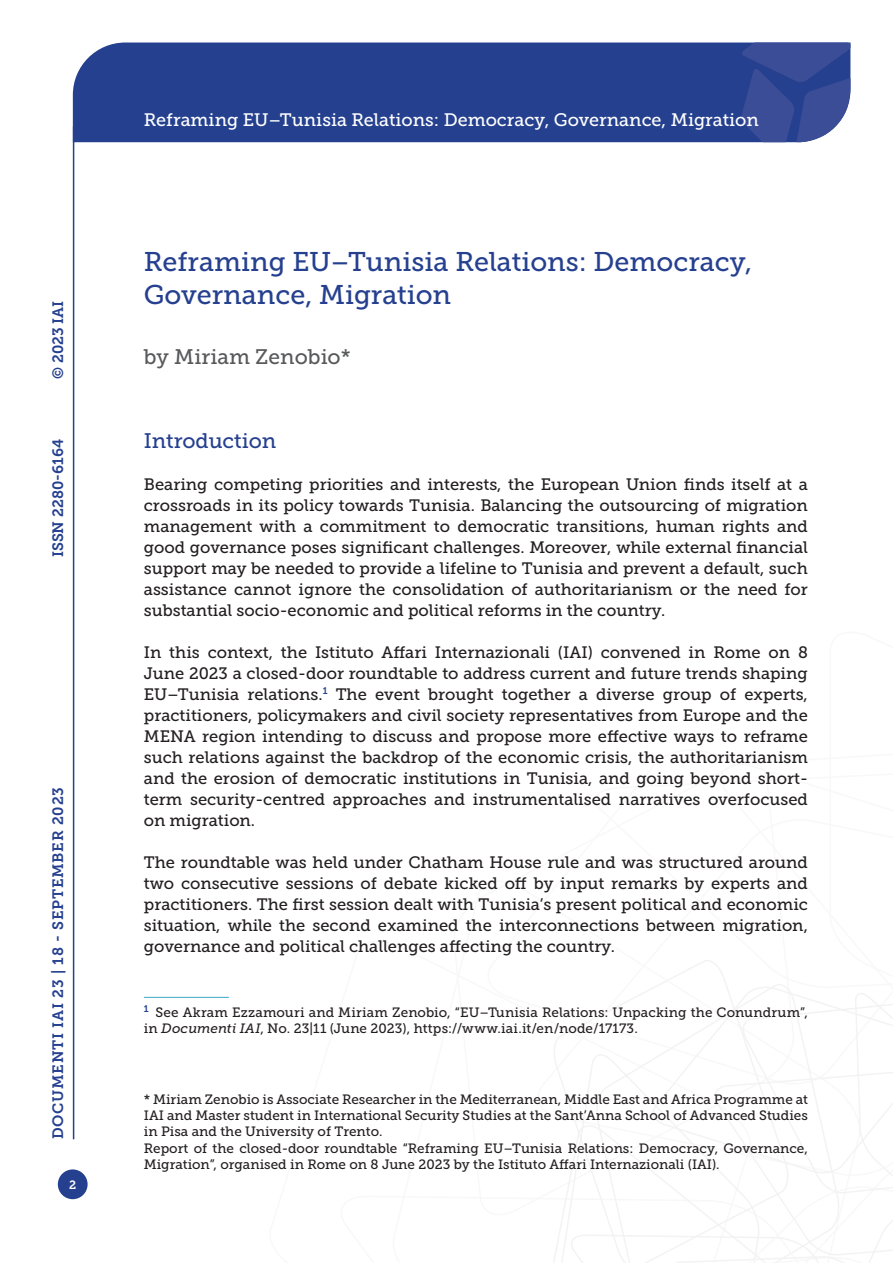
<style>
.page{position:relative;width:893px;height:1263px;background:#fff}
.page>*{position:absolute;margin:0;border:0;box-sizing:border-box;transform-origin:0 0}
.Titolo_prima{font:27px/32.4px "Museo Slab 500";color:#25408f}
.Autori{font:21px "Museo Slab 500";color:#58595b}
.Titolo_paragrafo{font:21px "Museo Slab 500";letter-spacing:-.005em;color:#25408f}
.t1{font:18px "Museo Slab 500";color:#fff}
.Testo{font:16.5px/21px "Museo Slab 500";color:#231f20;text-align:justify}
.t2{font:15px "Museo Slab 700";letter-spacing:.05em;color:#25408f}
.t3{font:15px "Museo Slab 700";color:#25408f}
.Testo-2{font:13.5px/16.2px "Museo Slab 500";color:#231f20;text-align:justify}
.Nota{font:13.5px/16.2px "Museo Slab 500";letter-spacing:.01em;color:#231f20}
.t4{font:12px "Museo Slab 700";color:#fff}
.s1{font-style:italic}
</style>
<div class="page">
<svg style="left:553px;top:960px;width:340px;height:303px"></svg>
<div style="left:73px;top:43px;width:668px;height:99px;background:#25408f"></div>
<svg style="left:741px;top:43px;width:109px;height:99px;background:#3f529a"></svg>
<div style="left:58px;top:1169px;width:30px;height:30px;background:#25408f;border-radius:50%"></div>
<hr style="left:73px;top:126px;width:1px;height:1013px;background:#25408f">
<hr style="left:144px;top:997px;width:85px;height:1px;background:#39a7cc">
<p class="t2" style="left:50px;top:379px;width:80px;rotate:-90deg">© 2023 IAI</p>
<p class="t3" style="left:50px;top:557px;width:120px;rotate:-90deg">ISSN 2280-6164</p>
<p class="t2" style="left:50px;top:1139px;width:354px;rotate:-90deg">DOCUMENTI IAI 23 | 18 - SEPTEMBER 2023</p>
<p class="t4" style="left:69px;top:1178px;width:9px">2</p>
<p class="t1" style="left:144px;top:110px;width:616px">Reframing EU–Tunisia Relations: Democracy, Governance, Migration</p>
<p class="Titolo_prima" style="left:144px;top:246px;width:610px">Reframing EU–Tunisia Relations: Democracy,<br>Governance, Migration</p>
<p class="Autori" style="left:144px;top:345px;width:208px">by Miriam Zenobio*</p>
<p class="Titolo_paragrafo" style="left:144px;top:429px;width:134px">Introduction</p>
<p class="Testo" style="left:144px;top:473px;width:666px">Bearing competing priorities and interests, the European Union finds itself at a crossroads in its policy towards Tunisia. Balancing the outsourcing of migration management with a commitment to democratic transitions, human rights and good governance poses significant challenges. Moreover, while external financial support may be needed to provide a lifeline to Tunisia and prevent a default, such assistance cannot ignore the consolidation of authoritarianism or the need for substantial socio-economic and political reforms in the country.</p>
<p class="Testo" style="left:144px;top:641px;width:666px">In this context, the Istituto Affari Internazionali (IAI) convened in Rome on 8<br>June 2023 a closed-door roundtable to address current and future trends shaping EU–Tunisia relations.<sup>1</sup> The event brought together a diverse group of experts, practitioners, policymakers and civil society representatives from Europe and the MENA region intending to discuss and propose more effective ways to reframe such relations against the backdrop of the economic crisis, the authoritarianism and the erosion of democratic institutions in Tunisia, and going beyond short&shy;term security-centred approaches and instrumentalised narratives overfocused on migration.</p>
<p class="Testo" style="left:144px;top:851px;width:666px">The roundtable was held under Chatham House rule and was structured around two consecutive sessions of debate kicked off by input remarks by experts and practitioners. The first session dealt with Tunisia’s present political and economic situation, while the second examined the interconnections between migration, governance and political challenges affecting the country.</p>
<p class="Nota" style="left:144px;top:1004px;width:666px"><sup>1</sup> See Akram Ezzamouri and Miriam Zenobio, “EU–Tunisia Relations: Unpacking the Conundrum”, in <span class="s1">Documenti IAI</span>, No. 23|11 (June 2023), https://www.iai.it/en/node/17173.</p>
<p class="Testo-2" style="left:144px;top:1091px;width:666px">* Miriam Zenobio is Associate Researcher in the Mediterranean, Middle East and Africa Programme at IAI and Master student in International Security Studies at the Sant’Anna School of Advanced Studies in Pisa and the University of Trento.</p>
<p class="Testo-2" style="left:144px;top:1140px;width:666px">Report of the closed-door roundtable “Reframing EU–Tunisia Relations: Democracy, Governance,<br>Migration”, organised in Rome on 8 June 2023 by the Istituto Affari Internazionali (IAI).</p>
</div>
